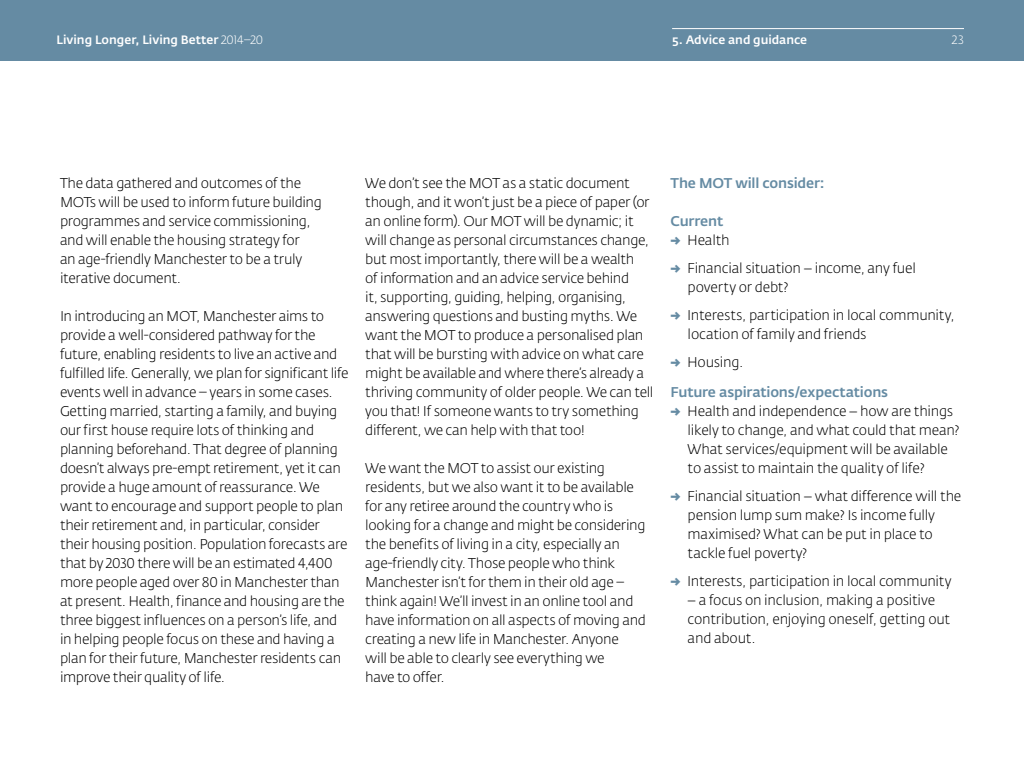
<style>
.page{position:relative;width:1024px;height:768px;background:#fff}
.page>*{position:absolute;margin:0;border:0;box-sizing:border-box;transform-origin:0 0}
.t1{font:300 14px/19px "Manchester CC";letter-spacing:-.025em;color:#000}
.t2{font:500 14px/30px "Manchester CC";letter-spacing:-.01em;color:#658ba3}
.t3{font:500 12px "Manchester CC";color:#fff}
.t4{font:300 12px "Manchester CC";color:#fff}
.s1{font-weight:300}
.s2{font-weight:700;color:#658ba3}
.s3{font-weight:700}
.s4{font-weight:300;color:#000}
</style>
<div class="page">
<div style="left:0;top:0;width:1024px;height:60px;background:#658ba3"></div>
<hr style="left:672px;top:28px;width:292px;height:1px;background:#fff">
<p class="t3" style="left:57px;top:33px;width:208px">Living Longer, Living Better <span class="s1">2014–20</span></p>
<p class="t3" style="left:672px;top:33px;width:137px">5. Advice and guidance</p>
<p class="t4" style="left:952px;top:33px;width:14px">23</p>
<p class="t1" style="left:60px;top:174px;width:263px">The data gathered and outcomes of the MOTs will be used to inform future building programmes and service commissioning, and will enable the housing strategy for<br>an age-friendly Manchester to be a truly iterative document.</p>
<p class="t1" style="left:60px;top:307px;width:290px">In introducing an MOT, Manchester aims to provide a well-considered pathway for the future, enabling residents to live an active and fulfilled life. Generally, we plan for significant life events well in advance – years in some cases.<br>Getting married, starting a family, and buying our first house require lots of thinking and planning beforehand. That degree of planning doesn’t always pre-empt retirement, yet it can provide a huge amount of reassurance. We want to encourage and support people to plan their retirement and, in particular, consider their housing position. Population forecasts are that by 2030 there will be an estimated 4,400 more people aged over 80 in Manchester than at present. Health, finance and housing are the three biggest influences on a person’s life, and in helping people focus on these and having a plan for their future, Manchester residents can improve their quality of life.</p>
<p class="t1" style="left:365px;top:174px;width:290px">We don’t see the MOT as a static document though, and it won’t just be a piece of paper (or an online form). Our MOT will be dynamic; it will change as personal circumstances change, but most importantly, there will be a wealth<br>of information and an advice service behind<br>it, supporting, guiding, helping, organising, answering questions and busting myths. We want the MOT to produce a personalised plan that will be bursting with advice on what care might be available and where there’s already a thriving community of older people. We can tell you that! If someone wants to try something different, we can help with that too!</p>
<p class="t1" style="left:365px;top:459px;width:282px">We want the MOT to assist our existing residents, but we also want it to be available for any retiree around the country who is looking for a change and might be considering the benefits of living in a city, especially an age-friendly city. Those people who think Manchester isn’t for them in their old age – think again! We’ll invest in an online tool and have information on all aspects of moving and creating a new life in Manchester. Anyone<br>will be able to clearly see everything we<br>have to offer.</p>
<p class="t2" style="left:671px;top:168px;width:156px">The MOT will consider:</p>
<p class="t2" style="left:671px;top:206px;width:54px">Current</p>
<p class="t1" style="left:671px;top:231px;width:61px"><span class="s2">→</span> Health</p>
<p class="t1" style="left:688px;top:259px;width:230px;text-indent:-17px"><span class="s2">→</span> Financial situation – income, any fuel poverty or debt?</p>
<p class="t1" style="left:688px;top:306px;width:269px;text-indent:-17px"><span class="s2">→</span> Interests, participation in local community, location of family and friends</p>
<p class="t2" style="left:671px;top:347px;width:219px"><span class="s3">→</span> <span class="s4">Housing.<br></span>Future aspirations/expectations</p>
<p class="t1" style="left:688px;top:402px;width:273px;text-indent:-17px"><span class="s2">→</span> Health and independence – how are things likely to change, and what could that mean?<br>What services/equipment will be available to assist to maintain the quality of life?</p>
<p class="t1" style="left:688px;top:487px;width:275px;text-indent:-17px"><span class="s2">→</span> Financial situation – what difference will the pension lump sum make? Is income fully maximised? What can be put in place to tackle fuel poverty?</p>
<p class="t1" style="left:671px;top:572px;width:283px"><span class="s2">→</span> Interests, participation in local community</p>
<p class="t1" style="left:688px;top:591px;width:264px">– a focus on inclusion, making a positive contribution, enjoying oneself, getting out and about.</p>
</div>
